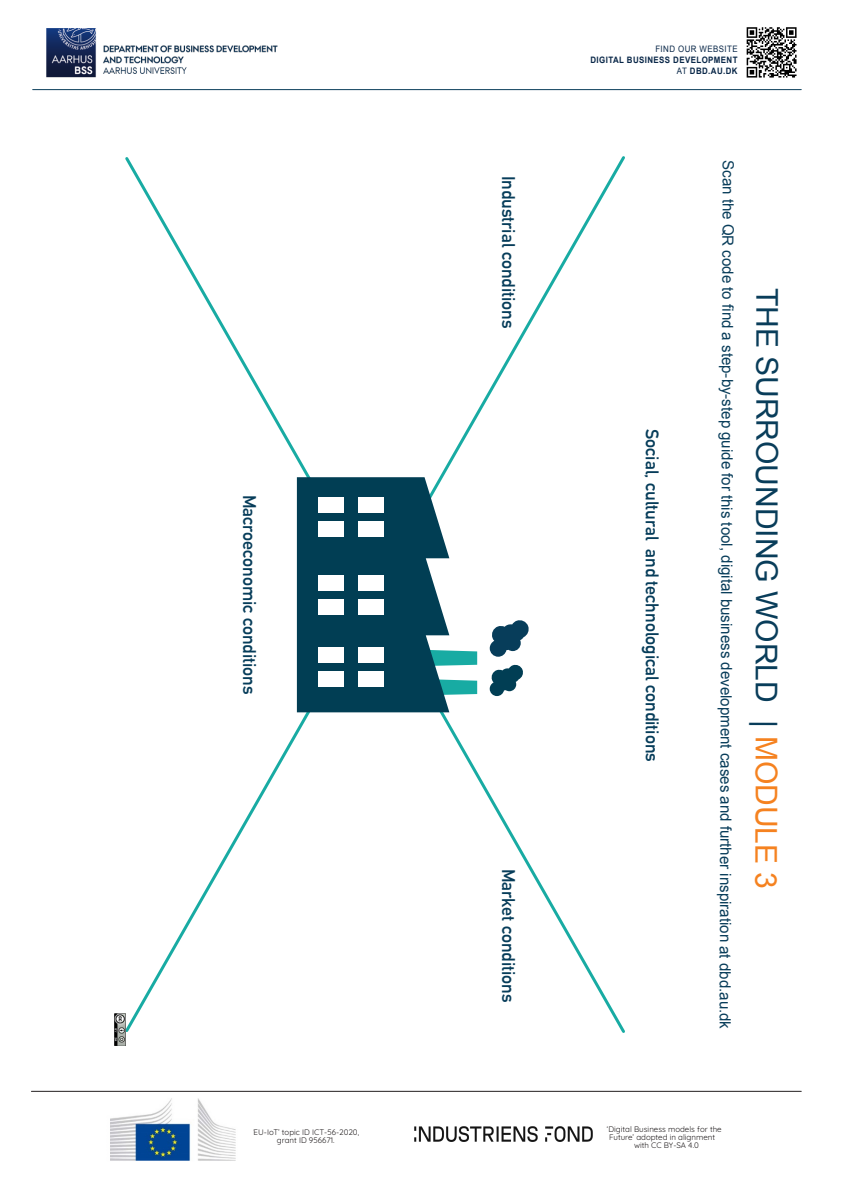
<style>
.page{position:relative;width:842px;height:1191px;background:#fff}
.page>*{position:absolute;margin:0;border:0;box-sizing:border-box;transform-origin:0 0}
.t1{font:30px "Arial";color:#093d5a}
.t2{font:700 18px "DIN Alternate";color:#073d5a}
.t3{font:15.4px "Arial";letter-spacing:-.005em;color:#093d5a}
.t4{font:700 8.9px/11px "Arial";letter-spacing:.05em;color:#092748;text-align:right;scale:.89 1}
.t5{font:8.9px "Arial";letter-spacing:.05em;color:#092748;scale:.89 1}
.t6{font:8px/8px "Quicksand";color:#231f20;text-align:center}
.s1{font-weight:400}
.s2{color:#f58220}
</style>
<div class="page">
<hr style="left:33px;top:89px;width:768px;height:1px;background:#093d5a">
<img style="left:110px;top:1098px;width:126px;height:63px">
<img style="left:414px;top:1126px;width:179px;height:15px">
<hr style="left:31px;top:1091px;width:770px;height:1px;background:#231f20">
<img style="left:46px;top:28px;width:232px;height:50px">
<svg style="left:439px;top:156px;width:186px;height:321px"></svg>
<svg style="left:125px;top:694px;width:196px;height:340px"></svg>
<svg style="left:430px;top:712px;width:195px;height:321px"></svg>
<svg style="left:125px;top:157px;width:185px;height:338px"></svg>
<svg style="left:490px;top:620px;width:39px;height:37px"></svg>
<svg style="left:490px;top:664px;width:33px;height:32px"></svg>
<svg style="left:297px;top:477px;width:180px;height:235px"></svg>
<div style="left:358px;top:498px;width:26px;height:15px;background:#fff"></div>
<div style="left:358px;top:522px;width:26px;height:15px;background:#fff"></div>
<div style="left:319px;top:498px;width:25px;height:15px;background:#fff"></div>
<div style="left:319px;top:522px;width:25px;height:15px;background:#fff"></div>
<div style="left:358px;top:575px;width:26px;height:15px;background:#fff"></div>
<div style="left:358px;top:599px;width:26px;height:15px;background:#fff"></div>
<div style="left:319px;top:575px;width:25px;height:15px;background:#fff"></div>
<div style="left:319px;top:599px;width:25px;height:15px;background:#fff"></div>
<div style="left:358px;top:647px;width:26px;height:15px;background:#fff"></div>
<div style="left:358px;top:671px;width:26px;height:15px;background:#fff"></div>
<div style="left:319px;top:647px;width:25px;height:15px;background:#fff"></div>
<div style="left:319px;top:671px;width:25px;height:15px;background:#fff"></div>
<img style="left:746px;top:28px;width:50px;height:50px">
<img style="left:114px;top:1013px;width:11px;height:32px">
<p class="t2" style="left:257px;top:495px;width:201px;rotate:90deg">Macroeconomic conditions</p>
<p class="t6" style="left:252px;top:1128px;width:109px">‘EU-IoT’ topic ID ICT-56-2020, grant ID 956671.</p>
<p class="t2" style="left:516px;top:175px;width:155px;rotate:90deg">Industrial conditions</p>
<p class="t2" style="left:516px;top:868px;width:136px;rotate:90deg">Market conditions</p>
<p class="t5" style="left:655px;top:45px;width:94px">FIND OUR WEBSITE</p>
<p class="t4" style="left:590px;top:55px;width:167px">DIGITAL BUSINESS DEVELOPMENT<br><span class="s1">AT</span> DBD.AU.DK</p>
<p class="t2" style="left:660px;top:429px;width:334px;rotate:90deg">Social, cultural and technological conditions</p>
<p class="t3" style="left:732px;top:160px;width:870px;rotate:90deg">Scan the QR code to find a step-by-step guide for this tool, digital business development cases and further inspiration at dbd.au.dk</p>
<h1 class="t1" style="left:778px;top:288px;width:603px;rotate:90deg">THE SURROUNDING WORLD | <span class="s2">MODULE 3</span></h1>
<p class="t6" style="left:607px;top:1125px;width:116px">‘Digital Business models for the<br>Future’ adopted in alignment with CC BY-SA 4.0</p>
</div>
